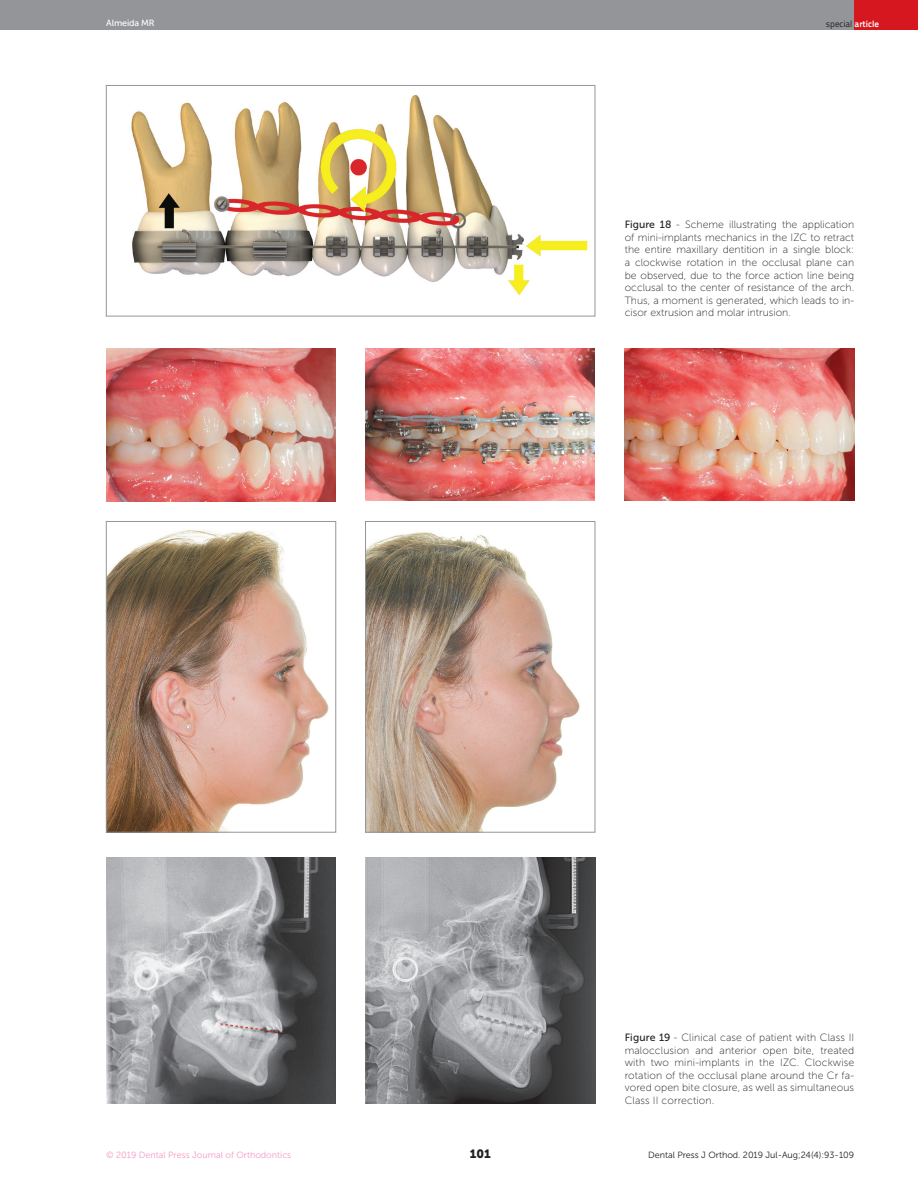
<style>
.page{position:relative;width:918px;height:1188px;background:#fff}
.page>*{position:absolute;margin:0;border:0;box-sizing:border-box;transform-origin:0 0}
.t1{font:12px "Museo Sans 900";color:#231f20}
.t2{font:10.5px/12.6px "Museo Sans 100";color:#231f20;text-align:justify}
.t3{font:9px "Museo Sans 300";color:#231f20}
.t4{font:9px "Museo Sans 300";color:#f499c2}
.t5{font:9px "Titillium Text 22 L";color:#231f20}
.t6{font:9px "Museo Sans 500";letter-spacing:-.015em;color:#fff}
.s1{font-weight:700;color:#fff}
.s2{font-family:"Museo Sans 500"}
</style>
<div class="page">
<div style="left:0;top:0;width:918px;height:30px;background:#939598"></div>
<div style="left:854px;top:0;width:64px;height:30px;background:#d7171f"></div>
<img style="left:108px;top:530px;width:221px;height:301px">
<div style="left:106px;top:521px;width:230px;height:312px;border:1px solid #939598"></div>
<img style="left:367px;top:532px;width:213px;height:299px">
<div style="left:365px;top:521px;width:230px;height:312px;border:1px solid #939598"></div>
<img style="left:106px;top:858px;width:230px;height:246px">
<img style="left:366px;top:858px;width:229px;height:246px">
<img style="left:106px;top:349px;width:230px;height:152px">
<img style="left:366px;top:349px;width:229px;height:152px">
<img style="left:625px;top:349px;width:229px;height:152px">
<img style="left:131px;top:94px;width:457px;height:202px">
<div style="left:106px;top:85px;width:489px;height:231px;border:1px solid #939598"></div>
<p class="t6" style="left:106px;top:18px;width:50px">Almeida MR</p>
<p class="t5" style="left:826px;top:17px;width:55px">special <span class="s1">article</span></p>
<p class="t2" style="left:625px;top:219px;width:231px"><span class="s2">Figure 18</span> - Scheme illustrating the application of mini-implants mechanics in the IZC to retract the entire maxillary dentition in a single block: a clockwise rotation in the occlusal plane can be observed, due to the force action line being occlusal to the center of resistance of the arch.<br>Thus, a moment is generated, which leads to in&shy;cisor extrusion and molar intrusion.</p>
<p class="t2" style="left:625px;top:1031px;width:231px"><span class="s2">Figure 19</span> - Clinical case of patient with Class II malocclusion and anterior open bite, treated with two mini-implants in the IZC. Clockwise rotation of the occlusal plane around the Cr fa&shy;vored open bite closure, as well as simultaneous Class II correction.</p>
<p class="t4" style="left:106px;top:1150px;width:186px">© 2019 Dental Press Journal of Orthodontics</p>
<p class="t1" style="left:470px;top:1147px;width:22px">101</p>
<p class="t3" style="left:648px;top:1150px;width:208px">Dental Press J Orthod. 2019 Jul-Aug;24(4):93-109</p>
</div>
